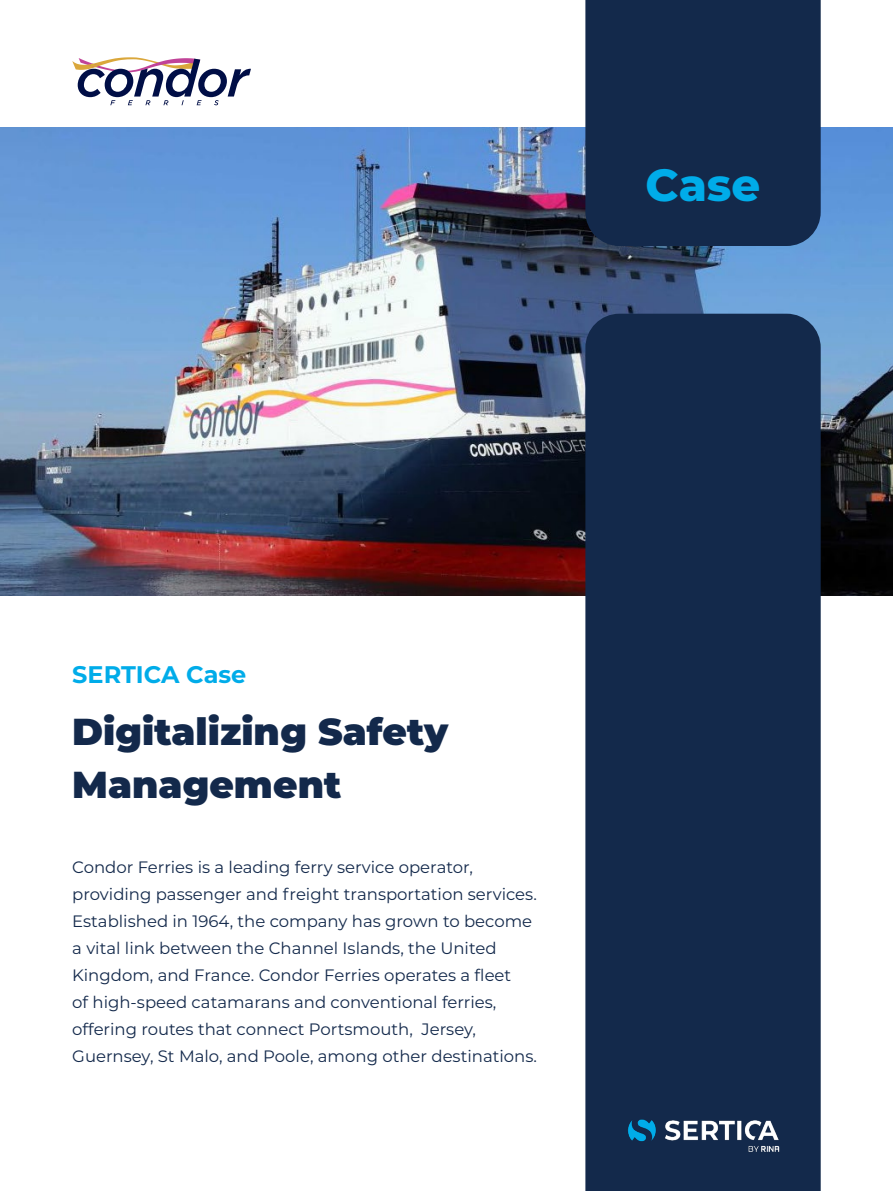
<style>
.page{position:relative;width:893px;height:1191px;background:#fff}
.page>*{position:absolute;margin:0;border:0;box-sizing:border-box;transform-origin:0 0}
.t1{font:800 45px "Montserrat";color:#00ace9}
.t2{font:900 37.5px/52.5px "Montserrat";color:#13294b}
.t3{font:700 24px "Montserrat";color:#00ace9}
.Body{font:16.5px/27px "Montserrat";color:#13294b}
</style>
<div class="page">
<img style="left:0;top:128px;width:893px;height:467px">
<div style="left:585px;top:0;width:236px;height:246px;background:#13294b"></div>
<div style="left:585px;top:314px;width:236px;height:877px;background:#13294b"></div>
<img style="left:625px;top:1114px;width:156px;height:38px">
<svg style="left:72px;top:57px;width:179px;height:48px"></svg>
<h1 class="t1" style="left:646px;top:152px;width:116px">Case</h1>
<h3 class="t3" style="left:72px;top:657px;width:176px">SERTICA Case</h3>
<h1 class="t2" style="left:72px;top:703px;width:377px">Digitalizing Safety<br>Management</h1>
<p class="Body" style="left:72px;top:853px;width:466px">Condor Ferries is a leading ferry service operator, providing passenger and freight transportation services.<br>Established in 1964, the company has grown to become a vital link between the Channel Islands, the United Kingdom, and France. Condor Ferries operates a fleet<br>of high-speed catamarans and conventional ferries, offering routes that connect Portsmouth, Jersey, Guernsey, St Malo, and Poole, among other destinations.</p>
</div>
